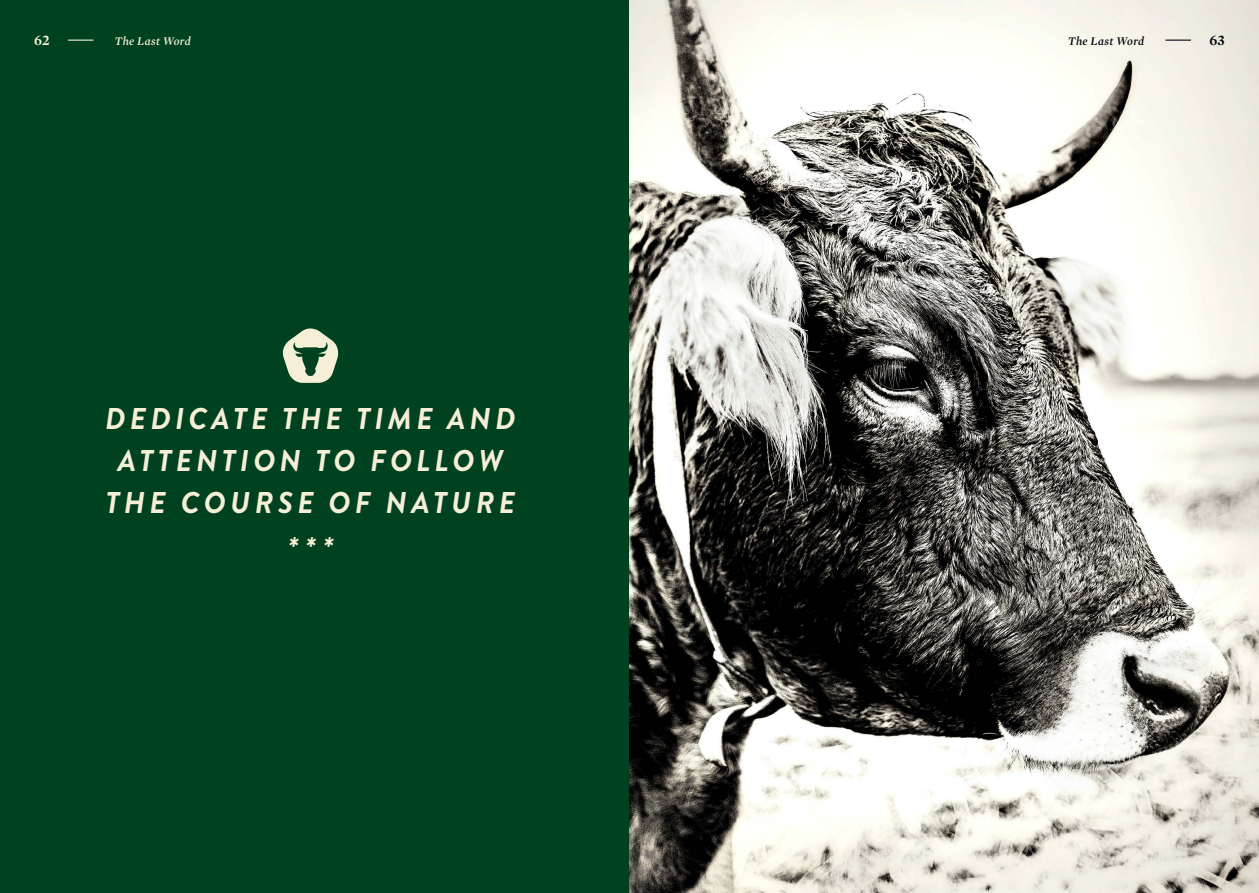
<style>
.page{position:relative;width:1259px;height:893px;background:#fff}
.page>*{position:absolute;margin:0;border:0;box-sizing:border-box;transform-origin:0 0}
.t1{font:italic 700 30px/42px "Brandon Grotesque";letter-spacing:.14em;color:#f6efd7;text-align:center}
.t2{font:700 15px "Mercury Display";color:#f6efd7}
.t3{font:700 15px "Mercury Display";color:#020811}
.t4{font:italic 12px "Mercury Display Semi";letter-spacing:.025em;color:#f6efd7}
.t5{font:italic 12px "Mercury Display Semi";letter-spacing:.025em;color:#020811}
</style>
<div class="page">
<div style="left:0;top:0;width:629px;height:893px;background:#00421f"></div>
<img style="left:629px;top:0;width:630px;height:893px">
<svg style="left:1165px;top:40px;width:26px;height:1px"></svg>
<svg style="left:68px;top:40px;width:26px;height:1px"></svg>
<svg style="left:282px;top:328px;width:57px;height:55px"></svg>
<p class="t2" style="left:34px;top:31px;width:17px">62</p>
<p class="t3" style="left:1209px;top:31px;width:17px">63</p>
<p class="t4" style="left:115px;top:34px;width:77px">The Last Word</p>
<p class="t5" style="left:1068px;top:34px;width:77px">The Last Word</p>
<p class="t1" style="left:105px;top:398px;width:412px">DEDICATE THE TIME AND<br>ATTENTION TO FOLLOW<br>THE COURSE OF NATURE</p>
<p class="t1" style="left:288px;top:527px;width:46px">***</p>
</div>
